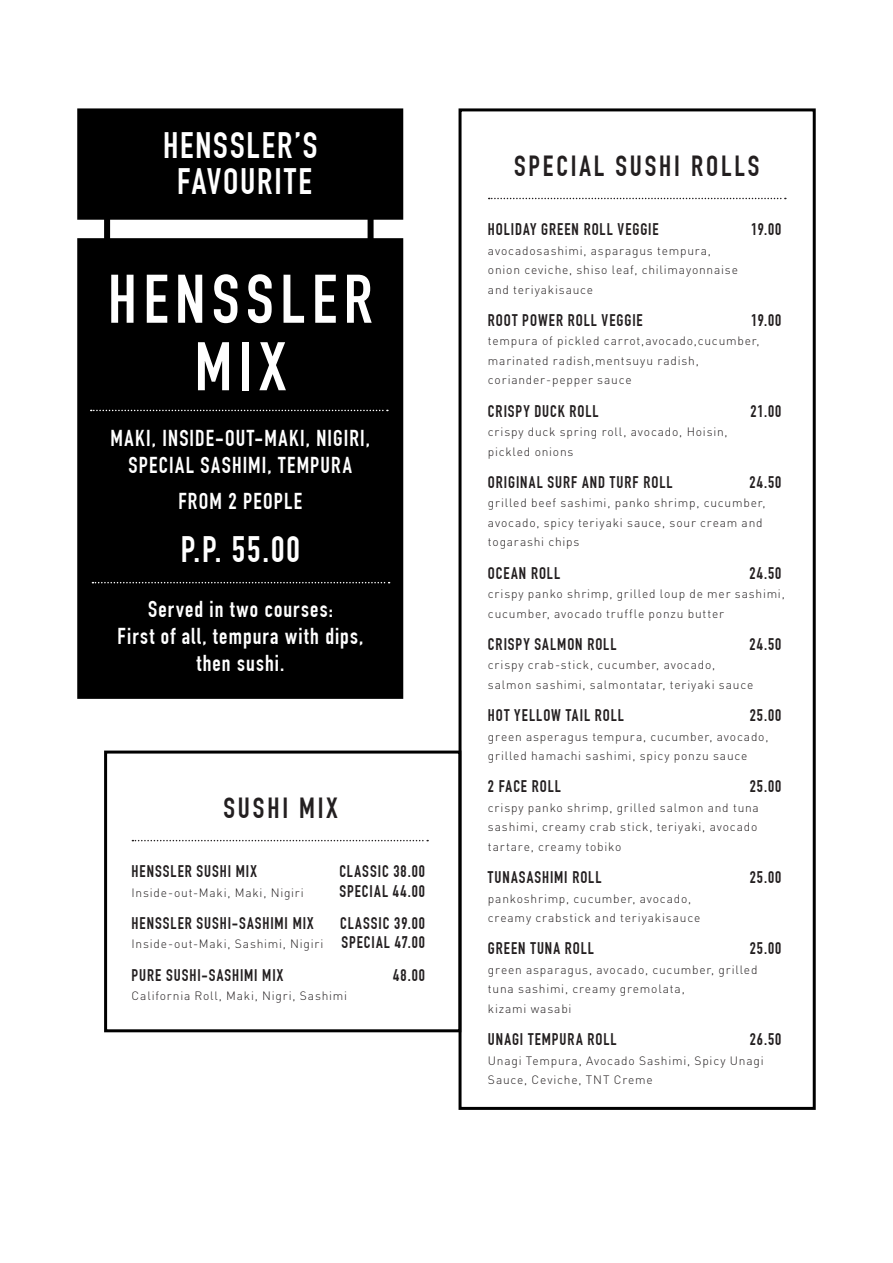
<style>
.page{position:relative;width:893px;height:1263px;background:#fff}
.page>*{position:absolute;margin:0;border:0;box-sizing:border-box;transform-origin:0 0}
.t1{font:700 67.5px/67.5px "DIN Condensed";letter-spacing:.1em;color:#fff;text-align:center}
.t2{font:700 36px/36px "DIN Condensed";letter-spacing:.055em;color:#fff;text-align:center}
.t3{font:700 28.5px "DIN Condensed";letter-spacing:.1em;color:#231f20}
.t4{font:700 22.5px/27px "DIN Condensed";letter-spacing:.055em;color:#fff;text-align:center}
.t5{font:700 16.5px "DIN Condensed";letter-spacing:.06em;color:#231f20}
.t6{font:300 12px/19.5px "DIN Pro";letter-spacing:.065em;color:#231f20}
.s1{font-family:"DIN Condensed";font-weight:700;font-size:16.5px}
</style>
<div class="page">
<div style="left:104px;top:139px;width:270px;height:374px;background:#fff;border:6px solid #000"></div>
<div style="left:459px;top:108px;width:357px;height:1002px;background:#fff;border:3px solid #000"></div>
<svg style="left:489px;top:198px;width:297px;height:1px"></svg>
<div style="left:77px;top:108px;width:326px;height:112px;background:#000"></div>
<div style="left:104px;top:750px;width:357px;height:282px;background:#fff;border:3px solid #000"></div>
<svg style="left:132px;top:840px;width:296px;height:1px"></svg>
<div style="left:77px;top:238px;width:326px;height:461px;background:#000"></div>
<svg style="left:91px;top:410px;width:297px;height:1px"></svg>
<svg style="left:92px;top:582px;width:298px;height:1px"></svg>
<p class="t2" style="left:163px;top:128px;width:156px">HENSSLER’S<br>FAVOURITE</p>
<p class="t1" style="left:108px;top:266px;width:266px">HENSSLER<br>MIX</p>
<p class="t4" style="left:110px;top:424px;width:261px">MAKI, INSIDE-OUT-MAKI, NIGIRI,<br>SPECIAL SASHIMI, TEMPURA</p>
<p class="t4" style="left:178px;top:487px;width:125px">FROM 2 PEOPLE</p>
<p class="t2" style="left:181px;top:532px;width:121px">P.P. 55.00</p>
<p class="t4" style="left:148px;top:596px;width:186px">Served in two courses:</p>
<p class="t4" style="left:118px;top:623px;width:247px">First of all, tempura with dips,</p>
<p class="t4" style="left:197px;top:650px;width:89px">then sushi.</p>
<p class="t3" style="left:224px;top:791px;width:116px">SUSHI MIX</p>
<p class="t5" style="left:132px;top:862px;width:127px">HENSSLER SUSHI MIX</p>
<p class="t5" style="left:339px;top:862px;width:87px">CLASSIC 38.00</p>
<p class="t6" style="left:132px;top:882px;width:174px">Inside-out-Maki, Maki, Nigiri</p>
<p class="t5" style="left:339px;top:881px;width:87px">SPECIAL 44.00</p>
<p class="t5" style="left:132px;top:913px;width:184px">HENSSLER SUSHI-SASHIMI MIX</p>
<p class="t5" style="left:340px;top:913px;width:86px">CLASSIC 39.00</p>
<p class="t6" style="left:132px;top:934px;width:295px">Inside-out-Maki, Sashimi, Nigiri <span class="s1">SPECIAL 47.00</span></p>
<p class="t5" style="left:132px;top:965px;width:153px">PURE SUSHI-SASHIMI MIX</p>
<p class="t5" style="left:393px;top:965px;width:33px">48.00</p>
<p class="t6" style="left:132px;top:985px;width:217px">California Roll, Maki, Nigri, Sashimi</p>
<p class="t3" style="left:514px;top:149px;width:247px">SPECIAL SUSHI ROLLS</p>
<p class="t5" style="left:488px;top:220px;width:172px">HOLIDAY GREEN ROLL VEGGIE</p>
<p class="t5" style="left:751px;top:220px;width:32px">19.00</p>
<p class="t6" style="left:488px;top:240px;width:252px">avocadosashimi, asparagus tempura, onion ceviche, shiso leaf, chilimayonnaise and teriyakisauce</p>
<p class="t5" style="left:488px;top:310px;width:156px">ROOT POWER ROLL VEGGIE</p>
<p class="t5" style="left:751px;top:310px;width:32px">19.00</p>
<p class="t6" style="left:488px;top:331px;width:273px">tempura of pickled carrot,avocado,cucumber, marinated radish,mentsuyu radish, coriander-pepper sauce</p>
<p class="t5" style="left:488px;top:401px;width:112px">CRISPY DUCK ROLL</p>
<p class="t5" style="left:750px;top:401px;width:32px">21.00</p>
<p class="t6" style="left:488px;top:421px;width:241px">crispy duck spring roll, avocado, Hoisin, pickled onions</p>
<p class="t5" style="left:488px;top:472px;width:186px">ORIGINAL SURF AND TURF ROLL</p>
<p class="t5" style="left:749px;top:472px;width:34px">24.50</p>
<p class="t6" style="left:488px;top:493px;width:279px">grilled beef sashimi, panko shrimp, cucumber, avocado, spicy teriyaki sauce, sour cream and togarashi chips</p>
<p class="t5" style="left:488px;top:563px;width:74px">OCEAN ROLL</p>
<p class="t5" style="left:749px;top:563px;width:34px">24.50</p>
<p class="t6" style="left:488px;top:583px;width:298px">crispy panko shrimp, grilled loup de mer sashimi, cucumber, avocado truffle ponzu butter</p>
<p class="t5" style="left:488px;top:634px;width:130px">CRISPY SALMON ROLL</p>
<p class="t5" style="left:749px;top:634px;width:34px">24.50</p>
<p class="t6" style="left:488px;top:655px;width:267px">crispy crab-stick, cucumber, avocado, salmon sashimi, salmontatar, teriyaki sauce</p>
<p class="t5" style="left:488px;top:706px;width:138px">HOT YELLOW TAIL ROLL</p>
<p class="t5" style="left:750px;top:706px;width:33px">25.00</p>
<p class="t6" style="left:488px;top:726px;width:282px">green asperagus tempura, cucumber, avocado, grilled hamachi sashimi, spicy ponzu sauce</p>
<p class="t5" style="left:488px;top:777px;width:74px">2 FACE ROLL</p>
<p class="t5" style="left:750px;top:777px;width:33px">25.00</p>
<p class="t6" style="left:488px;top:797px;width:272px;text-align:justify">crispy panko shrimp, grilled salmon and tuna sashimi, creamy crab stick, teriyaki, avocado tartare, creamy tobiko</p>
<p class="t5" style="left:488px;top:868px;width:115px">TUNASASHIMI ROLL</p>
<p class="t5" style="left:750px;top:868px;width:33px">25.00</p>
<p class="t6" style="left:488px;top:888px;width:214px">pankoshrimp, cucumber, avocado, creamy crabstick and teriyakisauce</p>
<p class="t5" style="left:488px;top:939px;width:108px">GREEN TUNA ROLL</p>
<p class="t5" style="left:750px;top:939px;width:33px">25.00</p>
<p class="t6" style="left:488px;top:959px;width:271px">green asparagus, avocado, cucumber, grilled tuna sashimi, creamy gremolata,<br>kizami wasabi</p>
<p class="t5" style="left:488px;top:1030px;width:130px">UNAGI TEMPURA ROLL</p>
<p class="t5" style="left:750px;top:1030px;width:33px">26.50</p>
<p class="t6" style="left:488px;top:1050px;width:277px">Unagi Tempura, Avocado Sashimi, Spicy Unagi<br>Sauce, Ceviche, TNT Creme</p>
</div>
